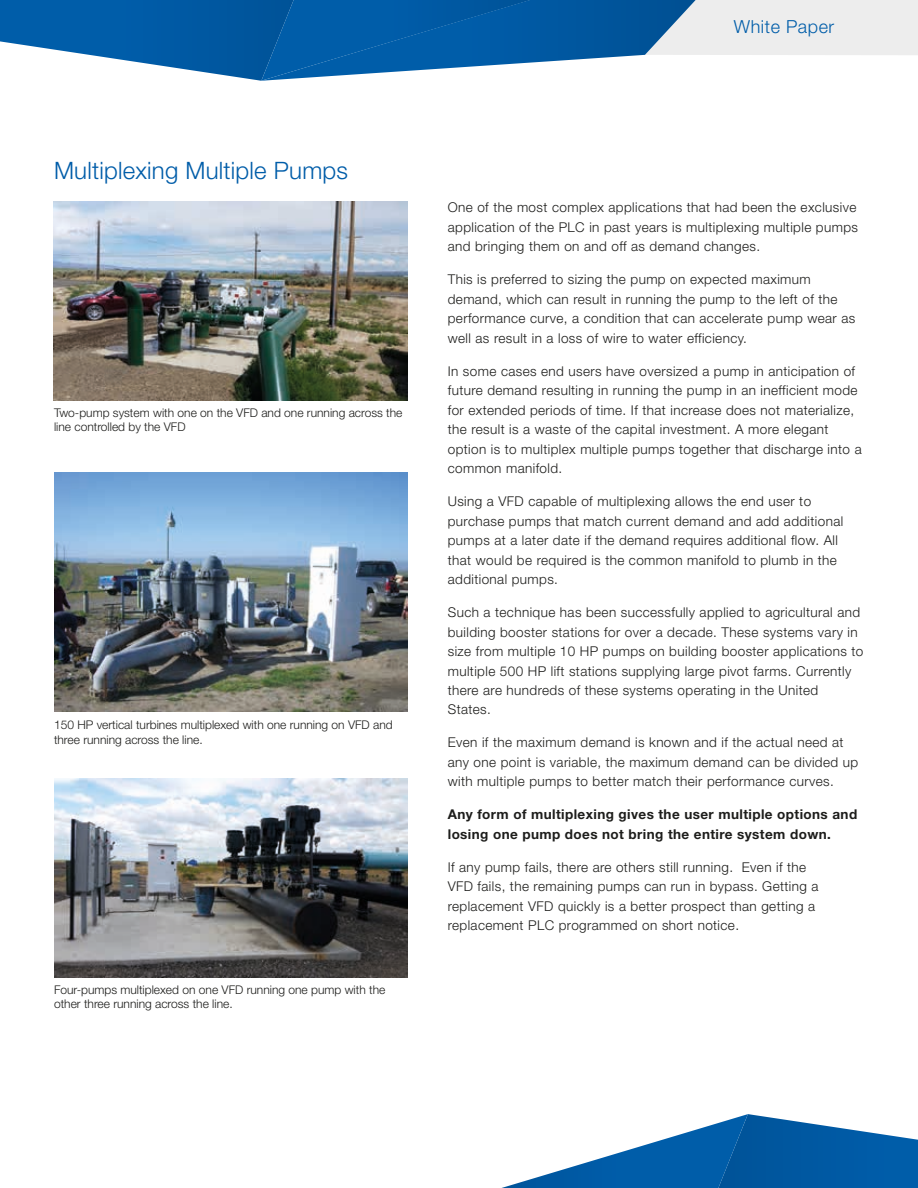
<style>
.page{position:relative;width:918px;height:1188px;background:#fff}
.page>*{position:absolute;margin:0;border:0;box-sizing:border-box;transform-origin:0 0}
.t1{font:300 24px "Helvetica Neue LT Std";letter-spacing:.01em;color:#005da9}
.t2{font:300 18px "Helvetica Neue LT Std";letter-spacing:.03em;color:#005da9}
.t3{font:300 13.5px/19.5px "Helvetica Neue LT Std";letter-spacing:.03em;color:#1d1d1b}
.t4{font:700 13.5px/19.5px "Helvetica Neue LT Std";letter-spacing:.03em;color:#1d1d1b}
.t5{font:300 12px/14.4px "Helvetica Neue LT Std";color:#1d1d1b}
</style>
<div class="page">
<svg style="left:0;top:0;width:918px;height:81px"></svg>
<img style="left:54px;top:201px;width:353px;height:199px">
<img style="left:54px;top:472px;width:353px;height:239px">
<img style="left:54px;top:779px;width:353px;height:198px">
<svg style="left:502px;top:1114px;width:416px;height:74px"></svg>
<h2 class="t2" style="left:734px;top:16px;width:102px">White Paper</h2>
<h1 class="t1" style="left:54px;top:156px;width:296px">Multiplexing Multiple Pumps</h1>
<p class="t5" style="left:54px;top:405px;width:350px">Two-pump system with one on the VFD and one running across the line controlled by the VFD</p>
<p class="t5" style="left:54px;top:717px;width:340px">150 HP vertical turbines multiplexed with one running on VFD and three running across the line.</p>
<p class="t5" style="left:54px;top:982px;width:333px">Four-pumps multiplexed on one VFD running one pump with the other three running across the line.</p>
<p class="t3" style="left:448px;top:197px;width:412px">One of the most complex applications that had been the exclusive application of the PLC in past years is multiplexing multiple pumps and bringing them on and off as demand changes.</p>
<p class="t3" style="left:448px;top:269px;width:409px">This is preferred to sizing the pump on expected maximum demand, which can result in running the pump to the left of the performance curve, a condition that can accelerate pump wear as well as result in a loss of wire to water efficiency.</p>
<p class="t3" style="left:448px;top:361px;width:415px">In some cases end users have oversized a pump in anticipation of future demand resulting in running the pump in an inefficient mode for extended periods of time. If that increase does not materialize, the result is a waste of the capital investment. A more elegant option is to multiplex multiple pumps together that discharge into a common manifold.</p>
<p class="t3" style="left:448px;top:491px;width:397px">Using a VFD capable of multiplexing allows the end user to purchase pumps that match current demand and add additional pumps at a later date if the demand requires additional flow. All that would be required is the common manifold to plumb in the additional pumps.</p>
<p class="t3" style="left:448px;top:602px;width:417px">Such a technique has been successfully applied to agricultural and building booster stations for over a decade. These systems vary in size from multiple 10 HP pumps on building booster applications to multiple 500 HP lift stations supplying large pivot farms. Currently there are hundreds of these systems operating in the United States.</p>
<p class="t3" style="left:448px;top:733px;width:412px">Even if the maximum demand is known and if the actual need at any one point is variable, the maximum demand can be divided up with multiple pumps to better match their performance curves.</p>
<p class="t4" style="left:448px;top:805px;width:411px">Any form of multiplexing gives the user multiple options and losing one pump does not bring the entire system down.</p>
<p class="t3" style="left:448px;top:857px;width:372px">If any pump fails, there are others still running. Even if the VFD fails, the remaining pumps can run in bypass. Getting a replacement VFD quickly is a better prospect than getting a replacement PLC programmed on short notice.</p>
</div>
